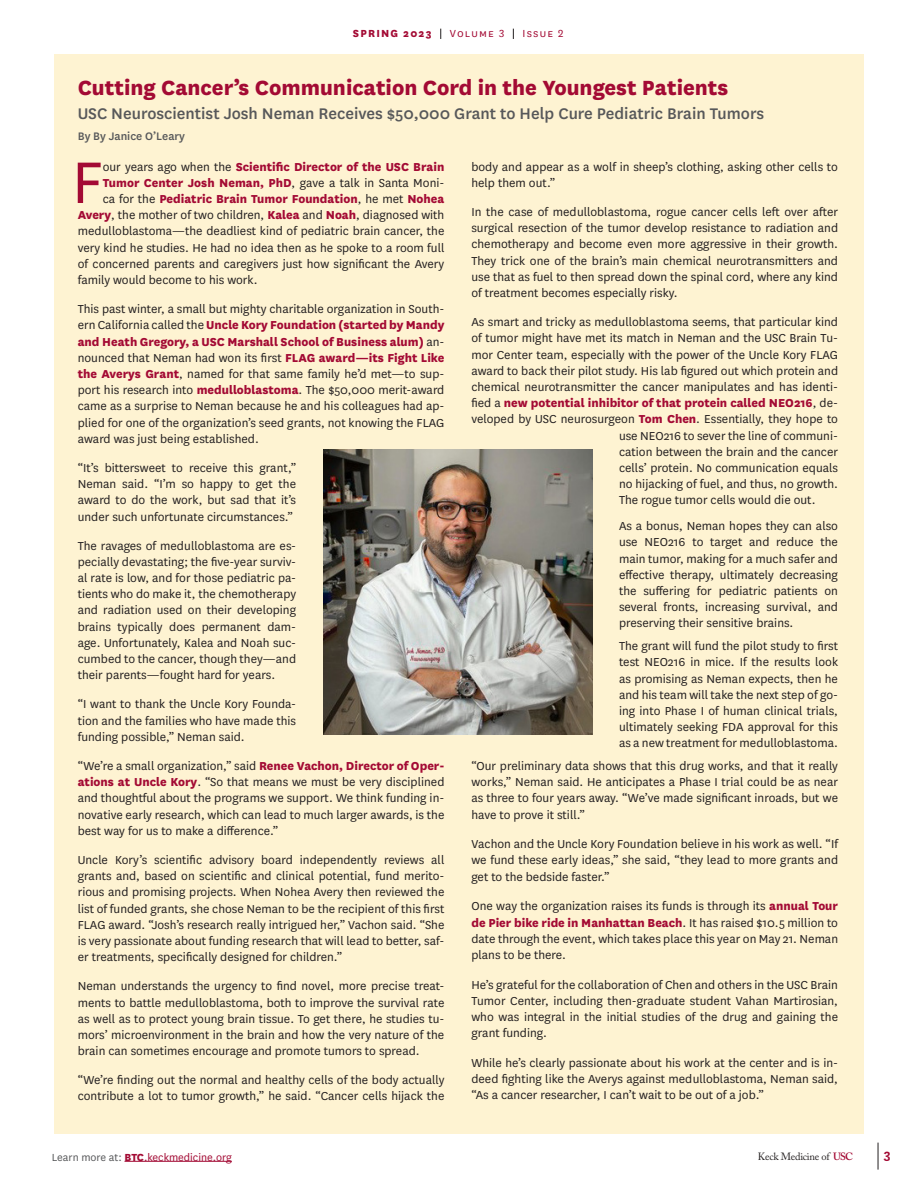
<style>
.page{position:relative;width:918px;height:1188px;background:#fff}
.page>*{position:absolute;margin:0;border:0;box-sizing:border-box;transform-origin:0 0}
.t1{font:68.55px "National";color:#a30a34}
.t2{font:800 24px "National";color:#a30a34}
.t3{font:500 18px "National";color:#57585a}
.t4{font:600 15px "National";color:#a30a34}
.t5{font:13.5px/16.2px "National";color:#231f20;text-align:justify}
.t6{font:800 13.5px "National";color:#a30a34}
.t7{font:500 12.75px "National";color:#57585a}
.t8{font:12px "National";color:#a30a34}
.t9{font:12px "National";letter-spacing:.045em;color:#a30a34}
.t10{font:800 12px "National";letter-spacing:.1em;color:#a30a34}
.t11{font:10.5px "Adobe Caslon Pro";letter-spacing:-.025em;color:#231f20}
.s1{font-weight:400;color:#231f20}
.s2{font-weight:800;color:#a30a34}
.s3{color:#57585a}
.s4{font-weight:800}
.s5{font-weight:600;color:#a30a34}
</style>
<div class="page">
<div style="left:54px;top:54px;width:810px;height:1080px;background:#fef3d2"></div>
<svg style="left:878px;top:1143px;width:1px;height:27px"></svg>
<hr style="left:125px;top:1161px;width:107px;height:1px;background:#a30a34">
<img style="left:323px;top:450px;width:269px;height:285px">
<p class="t10" style="left:353px;top:24px;width:80px">SPRING 2023</p>
<p class="t9" style="left:450px;top:25px;width:56px">Volume 3</p>
<p class="t9" style="left:522px;top:25px;width:43px">Issue 2</p>
<p class="t2" style="left:78px;top:70px;width:652px">Cutting Cancer’s Communication Cord in the Youngest Patients</p>
<p class="t3" style="left:78px;top:101px;width:688px">USC Neuroscientist Josh Neman Receives $50,000 Grant to Help Cure Pediatric Brain Tumors</p>
<p class="t7" style="left:78px;top:127px;width:109px">By By Janice O’Leary</p>
<p class="t1" style="left:72px;top:137px;width:32px">F</p>
<p class="t6" style="left:103px;top:157px;width:343px"><span class="s1">our years ago when the</span> Scientific Director of the USC Brain</p>
<p class="t6" style="left:103px;top:173px;width:343px">Tumor Center Josh Neman, PhD<span class="s1">, gave a talk in Santa Moni-</span></p>
<p class="t6" style="left:103px;top:189px;width:343px"><span class="s1">ca for the</span> Pediatric Brain Tumor Foundation<span class="s1">, he met</span> Nohea</p>
<p class="t5" style="left:78px;top:206px;width:368px"><span class="s2">Avery</span>, the mother of two children, <span class="s2">Kalea</span> and <span class="s2">Noah</span>, diagnosed with</p>
<p class="t5" style="left:78px;top:223px;width:368px">medulloblastoma—the deadliest kind of pediatric brain cancer, the</p>
<p class="t5" style="left:78px;top:239px;width:368px">very kind he studies. He had no idea then as he spoke to a room full</p>
<p class="t5" style="left:78px;top:255px;width:368px">of concerned parents and caregivers just how significant the Avery</p>
<p class="t5" style="left:78px;top:271px;width:181px">family would become to his work.</p>
<p class="t5" style="left:78px;top:300px;width:368px">This past winter, a small but mighty charitable organization in South&shy;ern California called the <span class="s2">Uncle Kory Foundation (started by Mandy and Heath Gregory, a USC Marshall School of Business alum)</span> an&shy;nounced that Neman had won its first <span class="s2">FLAG award—its Fight Like the Averys Grant</span>, named for that same family he’d met—to sup&shy;port his research into <span class="s2">medulloblastoma</span>. The $50,000 merit-award came as a surprise to Neman because he and his colleagues had ap&shy;plied for one of the organization’s seed grants, not knowing the FLAG award was just being established.</p>
<p class="t5" style="left:78px;top:459px;width:220px">“It’s bittersweet to receive this grant,” Neman said. “I’m so happy to get the award to do the work, but sad that it’s under such unfortunate circumstances.”</p>
<p class="t5" style="left:78px;top:537px;width:220px">The ravages of medulloblastoma are es&shy;pecially devastating; the five-year surviv&shy;al rate is low, and for those pediatric pa&shy;tients who do make it, the chemotherapy and radiation used on their developing brains typically does permanent dam&shy;age. Unfortunately, Kalea and Noah suc&shy;cumbed to the cancer, though they—and their parents—fought hard for years.</p>
<p class="t5" style="left:78px;top:696px;width:220px">“I want to thank the Uncle Kory Founda&shy;tion and the families who have made this funding possible,” Neman said.</p>
<p class="t5" style="left:78px;top:757px;width:368px">“We’re a small organization,” said <span class="s2">Renee Vachon, Director of Oper&shy;ations at Uncle Kory</span>. “So that means we must be very disciplined and thoughtful about the programs we support. We think funding in&shy;novative early research, which can lead to much larger awards, is the best way for us to make a difference.”</p>
<p class="t5" style="left:78px;top:851px;width:368px">Uncle Kory’s scientific advisory board independently reviews all grants and, based on scientific and clinical potential, fund merito&shy;rious and promising projects. When Nohea Avery then reviewed the list of funded grants, she chose Neman to be the recipient of this first FLAG award. “Josh’s research really intrigued her,” Vachon said. “She is very passionate about funding research that will lead to better, saf&shy;er treatments, specifically designed for children.”</p>
<p class="t5" style="left:78px;top:977px;width:368px">Neman understands the urgency to find novel, more precise treat&shy;ments to battle medulloblastoma, both to improve the survival rate as well as to protect young brain tissue. To get there, he studies tu&shy;mors’ microenvironment in the brain and how the very nature of the brain can sometimes encourage and promote tumors to spread.</p>
<p class="t5" style="left:78px;top:1071px;width:368px">“We’re finding out the normal and healthy cells of the body actually contribute a lot to tumor growth,” he said. “Cancer cells hijack the</p>
<p class="t5" style="left:471px;top:158px;width:368px">body and appear as a wolf in sheep’s clothing, asking other cells to help them out.”</p>
<p class="t5" style="left:471px;top:203px;width:368px">In the case of medulloblastoma, rogue cancer cells left over after surgical resection of the tumor develop resistance to radiation and chemotherapy and become even more aggressive in their growth.<br>They trick one of the brain’s main chemical neurotransmitters and use that as fuel to then spread down the spinal cord, where any kind of treatment becomes especially risky.</p>
<p class="t5" style="left:471px;top:313px;width:368px">As smart and tricky as medulloblastoma seems, that particular kind</p>
<p class="t5" style="left:471px;top:329px;width:368px">of tumor might have met its match in Neman and the USC Brain Tu-</p>
<p class="t5" style="left:471px;top:346px;width:368px">mor Center team, especially with the power of the Uncle Kory FLAG</p>
<p class="t5" style="left:471px;top:362px;width:368px">award to back their pilot study. His lab figured out which protein and</p>
<p class="t5" style="left:471px;top:378px;width:368px">chemical neurotransmitter the cancer manipulates and has identi-</p>
<p class="t6" style="left:471px;top:393px;width:368px"><span class="s1">fied a</span> new potential inhibitor of that protein called NEO216<span class="s1">, de-</span></p>
<p class="t5" style="left:471px;top:410px;width:368px">veloped by USC neurosurgeon <span class="s2">Tom Chen</span>. Essentially, they hope to</p>
<p class="t5" style="left:619px;top:427px;width:221px">use NEO216 to sever the line of communi-</p>
<p class="t5" style="left:619px;top:443px;width:221px">cation between the brain and the cancer</p>
<p class="t5" style="left:619px;top:459px;width:221px">cells’ protein. No communication equals</p>
<p class="t5" style="left:619px;top:475px;width:221px">no hijacking of fuel, and thus, no growth.</p>
<p class="t5" style="left:619px;top:491px;width:198px">The rogue tumor cells would die out.</p>
<p class="t5" style="left:619px;top:517px;width:221px">As a bonus, Neman hopes they can also use NEO216 to target and reduce the main tumor, making for a much safer and effective therapy, ultimately decreasing the suffering for pediatric patients on several fronts, increasing survival, and preserving their sensitive brains.</p>
<p class="t5" style="left:619px;top:637px;width:221px">The grant will fund the pilot study to first test NEO216 in mice. If the results look as promising as Neman expects, then he and his team will take the next step of go&shy;ing into Phase I of human clinical trials, ultimately seeking FDA approval for this as a new treatment for medulloblastoma.</p>
<p class="t5" style="left:471px;top:757px;width:368px">“Our preliminary data shows that this drug works, and that it really works,” Neman said. He anticipates a Phase I trial could be as near as three to four years away. “We’ve made significant inroads, but we have to prove it still.”</p>
<p class="t5" style="left:471px;top:835px;width:369px">Vachon and the Uncle Kory Foundation believe in his work as well. “If we fund these early ideas,” she said, “they lead to more grants and get to the bedside faster.”</p>
<p class="t5" style="left:471px;top:898px;width:368px">One way the organization raises its funds is through its <span class="s2">annual Tour de Pier bike ride in Manhattan Beach</span>. It has raised $10.5 million to date through the event, which takes place this year on May 21. Neman plans to be there.</p>
<p class="t5" style="left:471px;top:976px;width:368px">He’s grateful for the collaboration of Chen and others in the USC Brain Tumor Center, including then-graduate student Vahan Martirosian, who was integral in the initial studies of the drug and gaining the grant funding.</p>
<p class="t5" style="left:471px;top:1054px;width:368px">While he’s clearly passionate about his work at the center and is in&shy;deed fighting like the Averys against medulloblastoma, Neman said, “As a cancer researcher, I can’t wait to be out of a job.”</p>
<p class="t8" style="left:52px;top:1150px;width:182px"><span class="s3">Learn more at:</span> <span class="s4">BTC</span>.keckmedicine.org</p>
<p class="t11" style="left:758px;top:1150px;width:97px">Keck Medicine of <span class="s5">USC</span></p>
<p class="t4" style="left:884px;top:1144px;width:9px">3</p>
</div>
